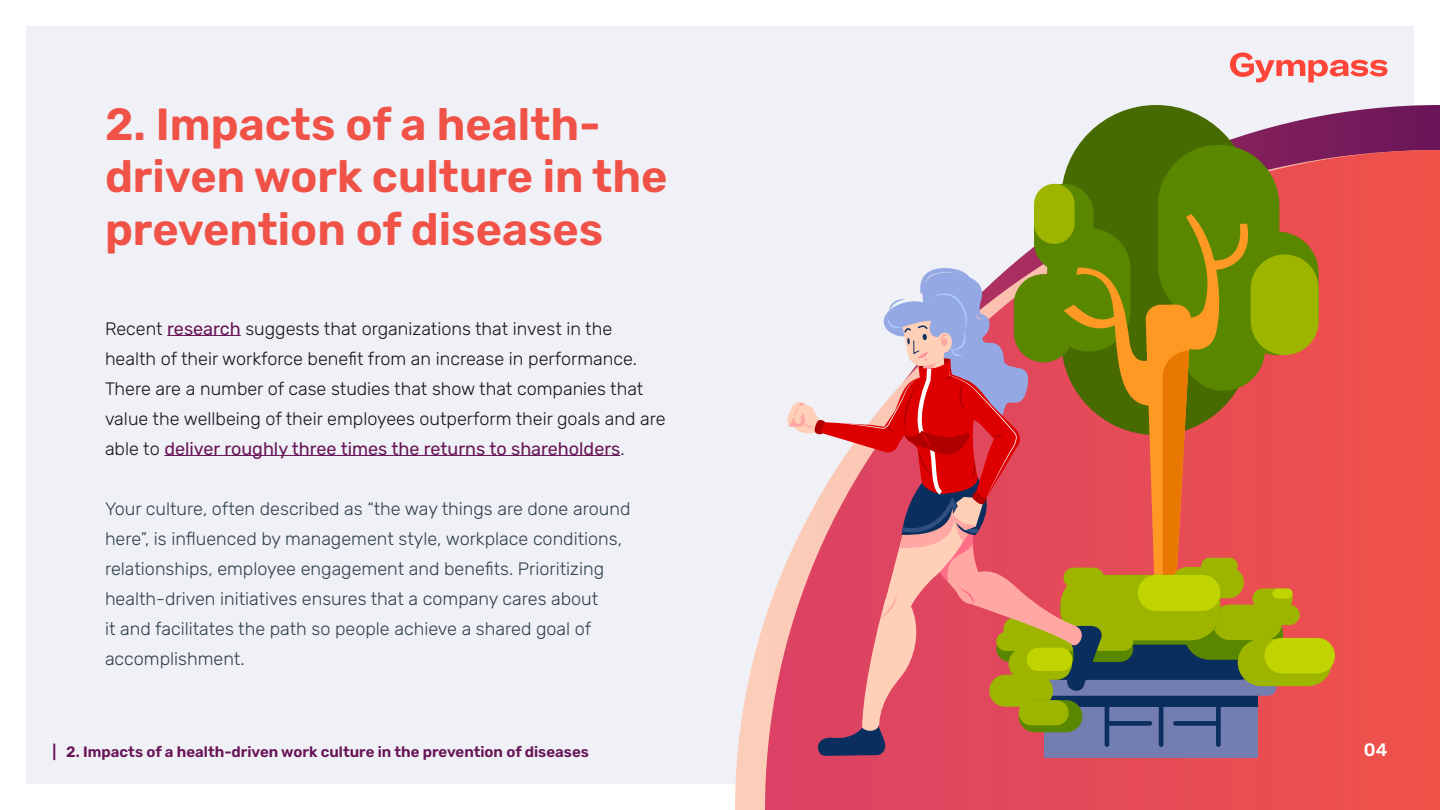
<style>
.page{position:relative;width:1440px;height:810px;background:#fff}
.page>*{position:absolute;margin:0;border:0;box-sizing:border-box;transform-origin:0 0}
.t1{font:600 45px/52.5px "Rubik";color:#f05248}
.t2{font:300 18px/30px "Rubik";color:#31404c}
.t3{font:300 18px/30px "Rubik";color:#1a121f}
.t4{font:500 18px "Rubik";color:#fff}
.t5{font:600 15px "Rubik";color:#681557}
.s1{font-weight:400;color:#681556}
.s2{font-weight:400;color:#681657}
</style>
<div class="page">
<div style="left:26px;top:26px;width:1388px;height:758px;background:#eff1f6"></div>
<hr style="left:167px;top:335px;width:74px;height:1px;background:#681556">
<hr style="left:164px;top:455px;width:456px;height:1px;background:#681657">
<svg style="left:1230px;top:53px;width:158px;height:30px"></svg>
<svg style="left:1076px;top:105px;width:364px;height:45px"></svg>
<svg style="left:735px;top:619px;width:30px;height:191px"></svg>
<svg style="left:765px;top:150px;width:675px;height:660px"></svg>
<div style="left:1061px;top:105px;width:190px;height:330px;background:#476b00;border-radius:95px"></div>
<div style="left:1158px;top:145px;width:121px;height:180px;background:#598700;border-radius:61px"></div>
<div style="left:1235px;top:232px;width:84px;height:123px;background:#598700;border-radius:42px"></div>
<div style="left:1182px;top:267px;width:83px;height:124px;background:#598700;border-radius:42px"></div>
<div style="left:1034px;top:184px;width:60px;height:88px;background:#598700;border-radius:30px"></div>
<div style="left:1034px;top:184px;width:41px;height:60px;background:#9eb500;border-radius:20px"></div>
<div style="left:1251px;top:254px;width:68px;height:101px;background:#9eb500;border-radius:34px"></div>
<div style="left:1044px;top:686px;width:214px;height:72px;background:#737db0"></div>
<div style="left:1018px;top:679px;width:258px;height:17px;background:#737db0;border-radius:8px"></div>
<div style="left:1213px;top:605px;width:69px;height:35px;background:#9eb500;border-radius:18px"></div>
<div style="left:1238px;top:639px;width:94px;height:47px;background:#9eb500;border-radius:24px"></div>
<div style="left:1259px;top:605px;width:41px;height:20px;background:#9eb500;border-radius:10px"></div>
<div style="left:1252px;top:589px;width:41px;height:20px;background:#9eb500;border-radius:10px"></div>
<div style="left:1273px;top:589px;width:20px;height:10px;background:#bfd400;border-radius:5px"></div>
<div style="left:1264px;top:638px;width:71px;height:35px;background:#bfd400;border-radius:18px"></div>
<svg style="left:787px;top:214px;width:468px;height:542px"></svg>
<p class="t1" style="left:105px;top:99px;width:564px">2. Impacts of a health&shy;driven work culture in the prevention of diseases</p>
<p class="t3" style="left:105px;top:314px;width:562px">Recent <span class="s1">research</span> suggests that organizations that invest in the health of their workforce benefit from an increase in performance.<br>There are a number of case studies that show that companies that value the wellbeing of their employees outperform their goals and are able to <span class="s2">deliver roughly three times the returns to shareholders</span>.</p>
<p class="t2" style="left:105px;top:494px;width:527px">Your culture, often described as “the way things are done around here”, is influenced by management style, workplace conditions, relationships, employee engagement and benefits. Prioritizing health-driven initiatives ensures that a company cares about<br>it and facilitates the path so people achieve a shared goal of accomplishment.</p>
<p class="t5" style="left:52px;top:743px;width:538px">| 2. Impacts of a health-driven work culture in the prevention of diseases</p>
<p class="t4" style="left:1364px;top:739px;width:25px">04</p>
</div>
